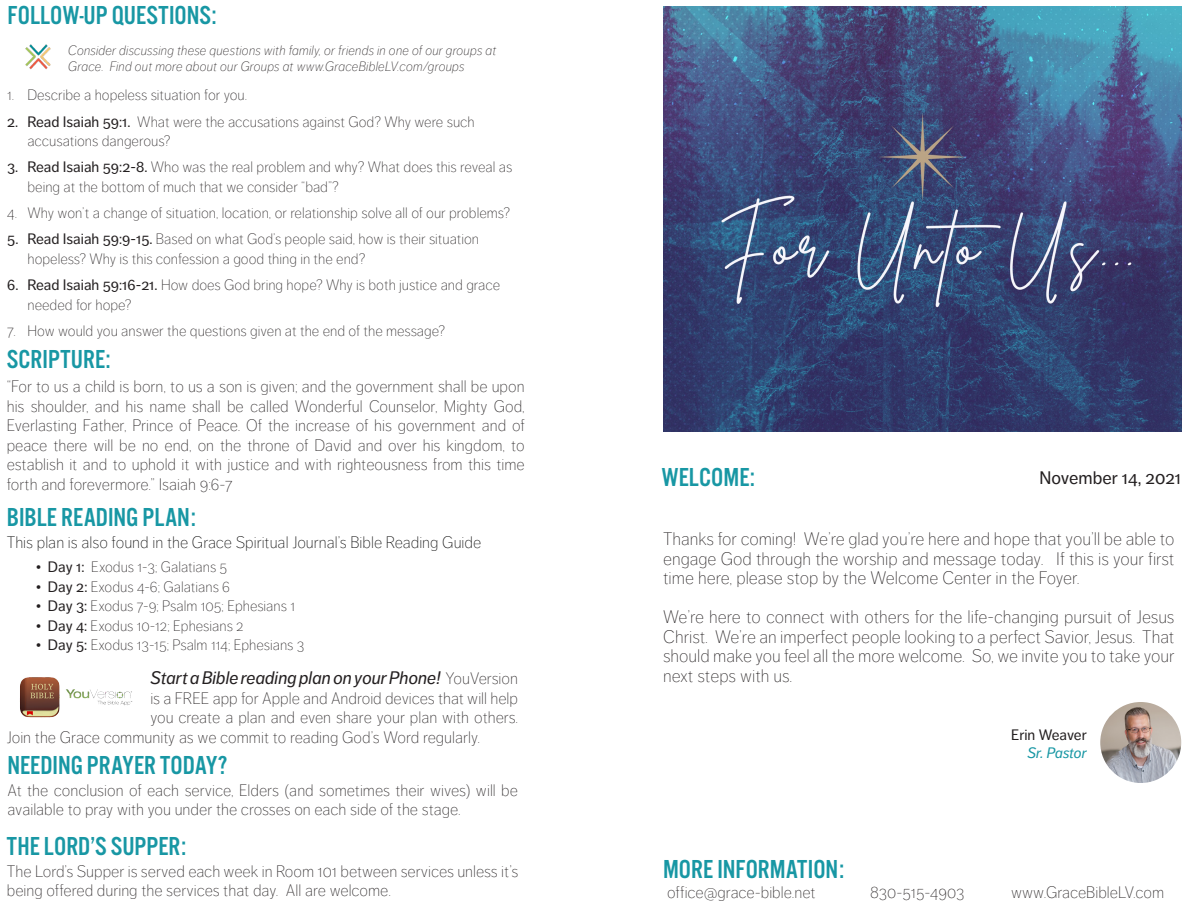
<style>
.page{position:relative;width:1188px;height:918px;background:#fff}
.page>*{position:absolute;margin:0;border:0;box-sizing:border-box;transform-origin:0 0}
.t1{font:27px "Alternate Got No 3 D";color:#1897a4}
.Body{font:300 expanded 18px/19.5px "Dagny Pro";color:#231f20;text-align:justify}
.t2{font:italic 18px "Dagny Pro";color:#231f20}
.t3{font:18px "Dagny Pro";color:#231f20}
.t4{font:300 expanded 16.5px/19.5px "Dagny Pro";color:#231f20}
.t5{font:300 expanded 16.5px "Dagny Pro";color:#000}
.t6{font:300 expanded 15px/19.5px "Dagny Pro";color:#231f20}
.t7{font:15px "Dagny Pro";letter-spacing:-.005em;color:#231f20}
.t8{font:italic 15px "Dagny Pro";letter-spacing:-.005em;color:#1897a4}
.t9{font:italic 300 expanded 13.5px/16.2px "Dagny Pro";letter-spacing:.01em;color:#231f20}
.s1{font-weight:400;font-stretch:normal}
.s2{font-weight:300;font-style:normal;font-stretch:expanded;font-size:16.5px}
</style>
<div class="page">
<img style="left:663px;top:7px;width:518px;height:425px">
<img style="left:25px;top:44px;width:26px;height:26px">
<img style="left:1100px;top:702px;width:81px;height:81px;border-radius:40px">
<img style="left:20px;top:677px;width:113px;height:41px">
<p class="t1" style="left:8px;top:1px;width:210px">FOLLOW-UP QUESTIONS:</p>
<p class="t9" style="left:68px;top:42px;width:430px">Consider discussing these questions with family, or friends in one of our groups at<br>Grace. Find out more about our Groups at www.GraceBibleLV.com/groups</p>
<p class="t6" style="left:7px;top:86px;width:241px">1. Describe a hopeless situation for you.</p>
<p class="t6" style="left:27px;top:112px;width:449px;text-indent:-20px"><span class="s1">2. Read Isaiah 59:1.</span> What were the accusations against God? Why were such accusations dangerous?</p>
<p class="t6" style="left:27px;top:158px;width:486px;text-indent:-20px"><span class="s1">3. Read Isaiah 59:2-8.</span> Who was the real problem and why? What does this reveal as being at the bottom of much that we consider “bad”?</p>
<p class="t6" style="left:7px;top:203px;width:504px">4. Why won’t a change of situation, location, or relationship solve all of our problems?</p>
<p class="t6" style="left:27px;top:230px;width:453px;text-indent:-20px"><span class="s1">5. Read Isaiah 59:9-15.</span> Based on what God’s people said, how is their situation hopeless? Why is this confession a good thing in the end?</p>
<p class="t6" style="left:27px;top:275px;width:474px;text-indent:-20px"><span class="s1">6. Read Isaiah 59:16-21.</span> How does God bring hope? Why is both justice and grace needed for hope?</p>
<p class="t6" style="left:7px;top:321px;width:439px">7. How would you answer the questions given at the end of the message?</p>
<p class="t1" style="left:7px;top:344px;width:105px">SCRIPTURE:</p>
<p class="t4" style="left:7px;top:377px;width:520px;text-align:justify">“For to us a child is born, to us a son is given; and the government shall be upon his shoulder, and his name shall be called Wonderful Counselor, Mighty God, Everlasting Father, Prince of Peace. Of the increase of his government and of peace there will be no end, on the throne of David and over his kingdom, to establish it and to uphold it with justice and with righteousness from this time forth and forevermore.” Isaiah 9:6-7</p>
<p class="t1" style="left:7px;top:502px;width:191px">BIBLE READING PLAN:</p>
<p class="t5" style="left:7px;top:533px;width:476px">This plan is also found in the Grace Spiritual Journal’s Bible Reading Guide</p>
<p class="t6" style="left:36px;top:557px;width:193px"><span class="s1">• Day 1:</span> Exodus 1-3; Galatians 5</p>
<p class="t6" style="left:36px;top:577px;width:196px"><span class="s1">• Day 2:</span> Exodus 4-6; Galatians 6</p>
<p class="t6" style="left:36px;top:596px;width:261px"><span class="s1">• Day 3:</span> Exodus 7-9; Psalm 105; Ephesians 1</p>
<p class="t6" style="left:36px;top:616px;width:209px"><span class="s1">• Day 4:</span> Exodus 10-12; Ephesians 2</p>
<p class="t6" style="left:36px;top:635px;width:270px"><span class="s1">• Day 5:</span> Exodus 13-15; Psalm 114; Ephesians 3</p>
<p class="t2" style="left:150px;top:668px;width:369px">Start a Bible reading plan on your Phone! <span class="s2">YouVersion</span></p>
<p class="t4" style="left:150px;top:688px;width:369px">is a FREE app for Apple and Android devices that will help</p>
<p class="t4" style="left:150px;top:708px;width:369px">you create a plan and even share your plan with others.</p>
<p class="t4" style="left:7px;top:727px;width:475px">Join the Grace community as we commit to reading God’s Word regularly.</p>
<p class="t1" style="left:8px;top:751px;width:221px">NEEDING PRAYER TODAY?</p>
<p class="t4" style="left:8px;top:780px;width:512px">At the conclusion of each service, Elders (and sometimes their wives) will be available to pray with you under the crosses on each side of the stage.</p>
<p class="t1" style="left:7px;top:832px;width:181px">THE LORD’S SUPPER:</p>
<p class="t4" style="left:7px;top:862px;width:513px">The Lord’s Supper is served each week in Room 101 between services unless it’s being offered during the services that day. All are welcome.</p>
<p class="t1" style="left:662px;top:463px;width:95px">WELCOME:</p>
<p class="t3" style="left:1040px;top:468px;width:143px">November 14, 2021</p>
<p class="Body" style="left:663px;top:530px;width:513px">Thanks for coming! We’re glad you’re here and hope that you’ll be able to engage God through the worship and message today. If this is your first time here, please stop by the Welcome Center in the Foyer.</p>
<p class="Body" style="left:663px;top:608px;width:513px">We’re here to connect with others for the life-changing pursuit of Jesus Christ. We’re an imperfect people looking to a perfect Savior, Jesus. That should make you feel all the more welcome. So, we invite you to take your next steps with us.</p>
<p class="t1" style="left:663px;top:854px;width:182px">MORE INFORMATION:</p>
<p class="t7" style="left:1011px;top:726px;width:77px">Erin Weaver</p>
<p class="t8" style="left:1027px;top:744px;width:61px">Sr. Pastor</p>
<p class="t4" style="left:667px;top:882px;width:150px">office@grace-bible.net</p>
<p class="t4" style="left:870px;top:882px;width:96px">830-515-4903</p>
<p class="t4" style="left:1011px;top:882px;width:155px">www.GraceBibleLV.com</p>
</div>
